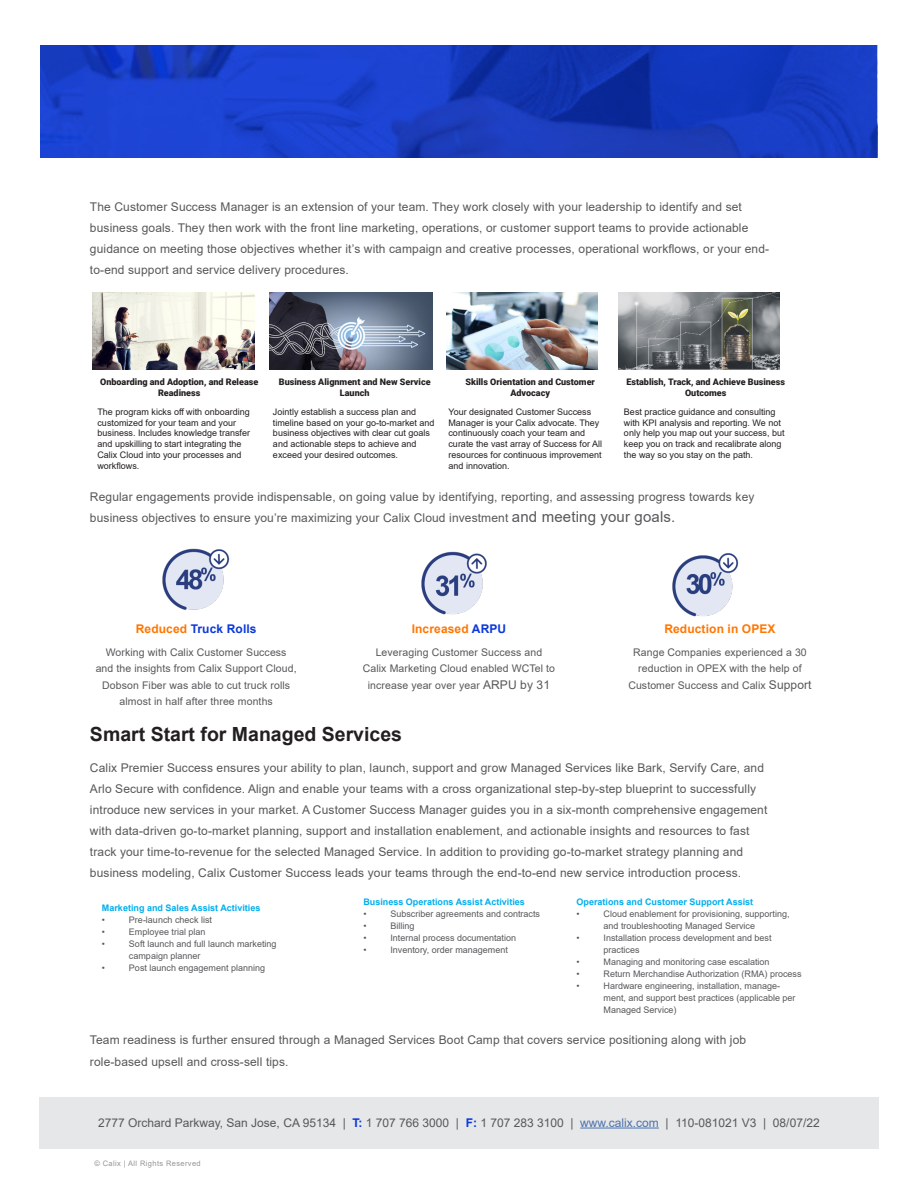
<style>
.page{position:relative;width:918px;height:1188px;background:#fff}
.page>*{position:absolute;margin:0;border:0;box-sizing:border-box;transform-origin:0 0}
.Body_Copy{font:700 19.5px "Arial";color:#231f20}
.Body_Copy-2{font:12px/21px "Arial";letter-spacing:.01em;color:#57585a}
.Small_Descriptor_Tex{font:700 12px "Arial";letter-spacing:.01em;color:#ff7600}
.Small_Descriptor_Tex-2{font:700 12px "Arial";letter-spacing:.01em;color:#0b38db}
.Small_Descriptor_Tex-3{font:10.5px/16.5px "Arial";letter-spacing:.01em;color:#57585a;text-align:center}
.t1{font:9px/10.8px "Arial";color:#231f20}
.t2{font:9px/12px "Arial";color:#57585a}
.t3{font:900 9px/10.8px "Roboto";color:#231f20;text-align:center}
.t4{font:700 9px "Arial";color:#00aeef}
.t5{font:7.5px "Arial";letter-spacing:.05em;color:#939598}
.s1{font-size:15px}
.s2{color:#ff7600}
.s3{color:#0b38db}
.s4{font-size:12px}
.s5{font-weight:700;color:#0b38db}
.s6{color:#4d72ac}
</style>
<div class="page">
<svg style="left:40px;top:45px;width:838px;height:113px;background:#173cc2"></svg>
<div style="left:39px;top:1097px;width:840px;height:52px;background:#e6e7e9"></div>
<hr style="left:580px;top:1128px;width:79px;height:1px;background:#4d72ac">
<img style="left:93px;top:293px;width:162px;height:76px">
<img style="left:270px;top:293px;width:163px;height:76px">
<img style="left:447px;top:293px;width:150px;height:76px">
<img style="left:619px;top:293px;width:161px;height:76px">
<img style="left:162px;top:548px;width:67px;height:62px">
<img style="left:421px;top:551px;width:66px;height:64px">
<img style="left:672px;top:553px;width:67px;height:64px">
<p class="Body_Copy-2" style="left:90px;top:196px;width:681px">The Customer Success Manager is an extension of your team. They work closely with your leadership to identify and set business goals. They then work with the front line marketing, operations, or customer support teams to provide actionable guidance on meeting those objectives whether it’s with campaign and creative processes, operational workflows, or your end&shy;to-end support and service delivery procedures.</p>
<p class="t3" style="left:100px;top:377px;width:160px">Onboarding and Adoption, and Release<br>Readiness</p>
<p class="t3" style="left:279px;top:377px;width:153px">Business Alignment and New Service<br>Launch</p>
<p class="t3" style="left:465px;top:377px;width:131px">Skills Orientation and Customer<br>Advocacy</p>
<p class="t3" style="left:626px;top:377px;width:160px">Establish, Track, and Achieve Business<br>Outcomes</p>
<p class="t1" style="left:97px;top:406px;width:154px">The program kicks off with onboarding customized for your team and your business. Includes knowledge transfer and upskilling to start integrating the Calix Cloud into your processes and workflows.</p>
<p class="t1" style="left:273px;top:406px;width:163px">Jointly establish a success plan and timeline based on your go-to-market and business objectives with clear cut goals and actionable steps to achieve and exceed your desired outcomes.</p>
<p class="t1" style="left:448px;top:406px;width:155px">Your designated Customer Success Manager is your Calix advocate. They continuously coach your team and curate the vast array of Success for All resources for continuous improvement and innovation.</p>
<p class="t1" style="left:624px;top:406px;width:162px">Best practice guidance and consulting with KPI analysis and reporting. We not only help you map out your success, but keep you on track and recalibrate along the way so you stay on the path.</p>
<p class="Body_Copy-2" style="left:90px;top:486px;width:666px">Regular engagements provide indispensable, on going value by identifying, reporting, and assessing progress towards key business objectives to ensure you’re maximizing your Calix Cloud investment <span class="s1">and meeting your goals.</span></p>
<p class="Small_Descriptor_Tex-2" style="left:136px;top:620px;width:122px"><span class="s2">Reduced</span> Truck Rolls</p>
<p class="Small_Descriptor_Tex-3" style="left:96px;top:644px;width:202px">Working with Calix Customer Success and the insights from Calix Support Cloud, Dobson Fiber was able to cut truck rolls almost in half after three months</p>
<p class="Small_Descriptor_Tex" style="left:412px;top:620px;width:96px">Increased <span class="s3">ARPU</span></p>
<p class="Small_Descriptor_Tex-3" style="left:363px;top:644px;width:194px">Leveraging Customer Success and<br>Calix Marketing Cloud enabled WCTel to increase year over year <span class="s4">ARPU by 31</span></p>
<p class="Small_Descriptor_Tex" style="left:664px;top:620px;width:113px">Reduction in OPEX</p>
<p class="Small_Descriptor_Tex-3" style="left:628px;top:644px;width:185px">Range Companies experienced a 30 reduction in OPEX with the help of<br>Customer Success and Calix <span class="s4">Support</span></p>
<p class="Body_Copy" style="left:90px;top:720px;width:314px">Smart Start for Managed Services</p>
<p class="Body_Copy-2" style="left:90px;top:757px;width:679px">Calix Premier Success ensures your ability to plan, launch, support and grow Managed Services like Bark, Servify Care, and Arlo Secure with confidence. Align and enable your teams with a cross organizational step-by-step blueprint to successfully introduce new services in your market. A Customer Success Manager guides you in a six-month comprehensive engagement with data-driven go-to-market planning, support and installation enablement, and actionable insights and resources to fast track your time-to-revenue for the selected Managed Service. In addition to providing go-to-market strategy planning and business modeling, Calix Customer Success leads your teams through the end-to-end new service introduction process.</p>
<p class="t4" style="left:102px;top:902px;width:160px">Marketing and Sales Assist Activities</p>
<p class="t2" style="left:102px;top:914px;width:5px">•</p>
<p class="t2" style="left:129px;top:914px;width:85px">Pre-launch check list</p>
<p class="t2" style="left:102px;top:926px;width:5px">•</p>
<p class="t2" style="left:129px;top:926px;width:78px">Employee trial plan</p>
<p class="t2" style="left:102px;top:938px;width:5px">•</p>
<p class="t2" style="left:129px;top:938px;width:149px">Soft launch and full launch marketing campaign planner</p>
<p class="t2" style="left:102px;top:962px;width:5px">•</p>
<p class="t2" style="left:129px;top:962px;width:138px">Post launch engagement planning</p>
<p class="t4" style="left:577px;top:896px;width:178px">Operations and Customer Support Assist</p>
<p class="t2" style="left:577px;top:908px;width:5px">•</p>
<p class="t2" style="left:604px;top:908px;width:188px">Cloud enablement for provisioning, supporting, and troubleshooting Managed Service</p>
<p class="t2" style="left:577px;top:932px;width:5px">•</p>
<p class="t2" style="left:604px;top:932px;width:170px">Installation process development and best practices</p>
<p class="t2" style="left:577px;top:956px;width:5px">•</p>
<p class="t2" style="left:604px;top:956px;width:168px">Managing and monitoring case escalation</p>
<p class="t2" style="left:577px;top:968px;width:5px">•</p>
<p class="t2" style="left:604px;top:968px;width:200px">Return Merchandise Authorization (RMA) process</p>
<p class="t2" style="left:577px;top:980px;width:5px">•</p>
<p class="t2" style="left:604px;top:980px;width:194px">Hardware engineering, installation, manage&shy;ment, and support best practices (applicable per<br>Managed Service)</p>
<p class="Body_Copy-2" style="left:90px;top:1028px;width:658px;line-height:22.5px">Team readiness is further ensured through a Managed Services Boot Camp that covers service positioning along with job role-based upsell and cross-sell tips.</p>
<p class="t4" style="left:363px;top:896px;width:163px">Business Operations Assist Activities</p>
<p class="t2" style="left:363px;top:908px;width:5px">•</p>
<p class="t2" style="left:390px;top:908px;width:151px">Subscriber agreements and contracts</p>
<p class="t2" style="left:363px;top:920px;width:5px">•</p>
<p class="t2" style="left:390px;top:920px;width:26px">Billing</p>
<p class="t2" style="left:363px;top:932px;width:5px">•</p>
<p class="t2" style="left:390px;top:932px;width:127px">Internal process documentation</p>
<p class="t2" style="left:363px;top:944px;width:5px">•</p>
<p class="t2" style="left:390px;top:944px;width:119px">Inventory, order management</p>
<p class="Body_Copy-2" style="left:98px;top:1112px;width:723px">2777 Orchard Parkway, San Jose, CA 95134 | <span class="s5">T:</span> 1 707 766 3000 | <span class="s5">F:</span> 1 707 283 3100 | <span class="s6">www.calix.com</span> | 110-081021 V3 | 08/07/22</p>
<p class="t5" style="left:94px;top:1159px;width:108px">© Calix | All Rights Reserved</p>
</div>
